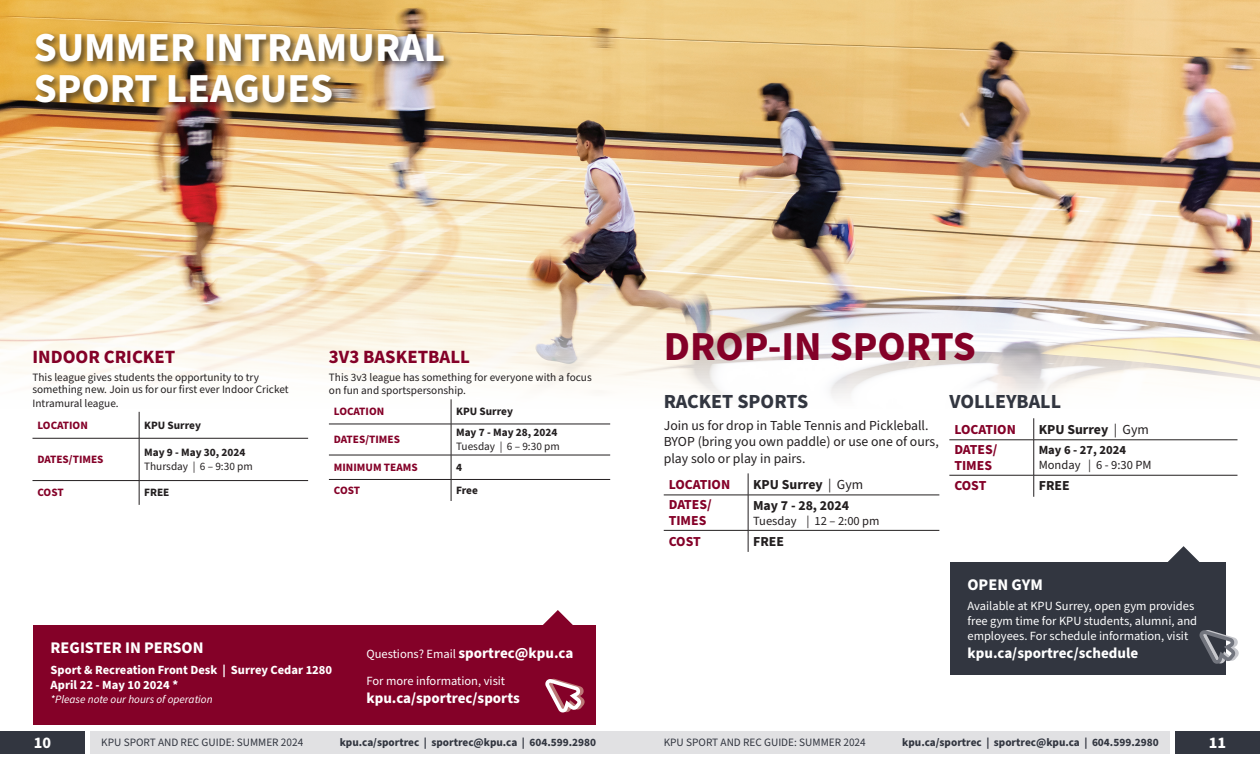
<style>
.page{position:relative;width:1260px;height:765px;background:#fff}
.page>*{position:absolute;margin:0;border:0;box-sizing:border-box;transform-origin:0 0}
.t1{font:700 41.25px/41.2px "Source Sans Pro";color:#fff}
.t2{font:700 41.25px "Source Sans Pro";color:#840128}
.t3{font:700 20px "Source Sans Pro";color:#323640}
.t4{font:700 18.75px "Source Sans Pro";color:#840128}
.t5{font:700 16.25px "Source Sans Pro";color:#fff}
.t6{font:700 15px "Source Sans Pro";color:#fff}
.t7{font:13.75px/16.5px "Source Sans Pro";color:#231f20}
.t8{font:700 13.75px/16.5px "Source Sans Pro";color:#840128}
.t9{font:700 13.75px "Source Sans Pro";color:#231f20}
.t10{font:12.5px/15px "Source Sans Pro";color:#fff}
.t11{font:700 12.5px/15px "Source Sans Pro";color:#fff}
.t12{font:12.5px "Source Sans Pro";color:#231f20}
.t13{font:700 12.5px "Source Sans Pro";color:#231f20}
.t14{font:11.25px/13px "Source Sans Pro";color:#231f20}
.t15{font:700 11.25px "Source Sans Pro";color:#323640}
.t16{font:11.25px "Source Sans Pro";color:#323640}
.t17{font:700 11.25px "Source Sans Pro";color:#840128}
.t18{font:700 11.25px "Source Sans Pro";color:#231f20}
.t19{font:italic 11.25px "Source Sans Pro";color:#fff}
.s1{font-weight:700;font-size:15px}
.s2{font-weight:400}
</style>
<div class="page">
<img style="left:0;top:0;width:1260px;height:409px">
<svg style="left:1168px;top:546px;width:31px;height:16px"></svg>
<div style="left:951px;top:562px;width:275px;height:113px;background:#323640"></div>
<div style="left:33px;top:30px;width:421px;height:82px;background:#231f20;opacity:.75"></div>
<svg style="left:748px;top:473px;width:1px;height:22px"></svg>
<hr style="left:664px;top:495px;width:84px;height:1px;background:#231f20">
<hr style="left:748px;top:495px;width:191px;height:1px;background:#231f20">
<hr style="left:748px;top:495px;width:1px;height:35px;background:#231f20">
<hr style="left:664px;top:530px;width:84px;height:1px;background:#231f20">
<hr style="left:748px;top:530px;width:191px;height:1px;background:#231f20">
<svg style="left:748px;top:531px;width:1px;height:21px"></svg>
<svg style="left:1199px;top:630px;width:40px;height:34px"></svg>
<div style="left:34px;top:626px;width:562px;height:99px;background:#840128"></div>
<svg style="left:542px;top:610px;width:32px;height:16px"></svg>
<svg style="left:545px;top:678px;width:40px;height:35px"></svg>
<svg style="left:139px;top:412px;width:1px;height:26px"></svg>
<hr style="left:32px;top:438px;width:107px;height:1px;background:#231f20">
<hr style="left:139px;top:438px;width:169px;height:1px;background:#231f20">
<hr style="left:139px;top:438px;width:1px;height:42px;background:#231f20">
<hr style="left:32px;top:480px;width:107px;height:1px;background:#231f20">
<hr style="left:139px;top:480px;width:169px;height:1px;background:#231f20">
<svg style="left:139px;top:481px;width:1px;height:24px"></svg>
<svg style="left:451px;top:399px;width:1px;height:25px"></svg>
<hr style="left:329px;top:424px;width:122px;height:1px;background:#231f20">
<hr style="left:451px;top:424px;width:159px;height:1px;background:#231f20">
<hr style="left:451px;top:424px;width:1px;height:31px;background:#231f20">
<hr style="left:329px;top:455px;width:122px;height:1px;background:#231f20">
<hr style="left:451px;top:455px;width:159px;height:1px;background:#231f20">
<hr style="left:329px;top:479px;width:122px;height:1px;background:#231f20">
<hr style="left:451px;top:479px;width:159px;height:1px;background:#231f20">
<svg style="left:451px;top:455px;width:1px;height:46px"></svg>
<svg style="left:1034px;top:418px;width:1px;height:22px"></svg>
<hr style="left:949px;top:440px;width:85px;height:1px;background:#231f20">
<hr style="left:1034px;top:440px;width:204px;height:1px;background:#231f20">
<hr style="left:1034px;top:440px;width:1px;height:35px;background:#231f20">
<hr style="left:949px;top:475px;width:85px;height:1px;background:#231f20">
<hr style="left:1034px;top:475px;width:204px;height:1px;background:#231f20">
<svg style="left:1034px;top:475px;width:1px;height:22px"></svg>
<div style="left:0;top:731px;width:84px;height:23px;background:#323640"></div>
<div style="left:90px;top:731px;width:1080px;height:23px;background:#e1e1e3"></div>
<div style="left:1176px;top:731px;width:84px;height:23px;background:#323640"></div>
<h1 class="t1" style="left:34px;top:27px;width:413px">SUMMER INTRAMURAL<br>SPORT LEAGUES</h1>
<h3 class="t4" style="left:32px;top:344px;width:144px">INDOOR CRICKET</h3>
<p class="t14" style="left:32px;top:371px;width:258px">This league gives students the opportunity to try something new. Join us for our first ever Indoor Cricket<br>Intramural league.</p>
<p class="t17" style="left:38px;top:417px;width:52px">LOCATION</p>
<p class="t18" style="left:144px;top:417px;width:58px">KPU Surrey</p>
<p class="t17" style="left:38px;top:452px;width:68px">DATES/TIMES</p>
<p class="t18" style="left:144px;top:445px;width:103px">May 9 - May 30, 2024</p>
<p class="t14" style="left:144px;top:460px;width:110px">Thursday | 6 – 9:30 pm</p>
<p class="t17" style="left:38px;top:485px;width:28px">COST</p>
<p class="t18" style="left:144px;top:485px;width:27px">FREE</p>
<h3 class="t4" style="left:329px;top:344px;width:143px">3V3 BASKETBALL</h3>
<p class="t14" style="left:329px;top:371px;width:264px;line-height:13.5px">This 3v3 league has something for everyone with a focus on fun and sportspersonship.</p>
<p class="t17" style="left:334px;top:404px;width:52px">LOCATION</p>
<p class="t18" style="left:456px;top:404px;width:58px">KPU Surrey</p>
<p class="t17" style="left:334px;top:432px;width:68px">DATES/TIMES</p>
<p class="t18" style="left:456px;top:425px;width:103px">May 7 - May 28, 2024</p>
<p class="t14" style="left:456px;top:440px;width:105px">Tuesday | 6 – 9:30 pm</p>
<p class="t17" style="left:334px;top:460px;width:85px">MINIMUM TEAMS</p>
<p class="t18" style="left:456px;top:460px;width:7px">4</p>
<p class="t17" style="left:334px;top:483px;width:28px">COST</p>
<p class="t18" style="left:456px;top:483px;width:23px">Free</p>
<h3 class="t5" style="left:51px;top:637px;width:155px">REGISTER IN PERSON</h3>
<p class="t11" style="left:51px;top:663px;width:283px">Sport &amp; Recreation Front Desk | Surrey Cedar 1280<br>April 22 - May 10 2024 *</p>
<p class="t19" style="left:51px;top:691px;width:164px">*Please note our hours of operation</p>
<p class="t10" style="left:366px;top:641px;width:208px;line-height:26.2px">Questions? Email <span class="s1">sportrec@kpu.ca<br></span>For more information, visit</p>
<h3 class="t6" style="left:366px;top:687px;width:155px">kpu.ca/sportrec/sports</h3>
<h1 class="t2" style="left:664px;top:318px;width:314px">DROP-IN SPORTS</h1>
<h2 class="t3" style="left:664px;top:387px;width:146px">RACKET SPORTS</h2>
<p class="t7" style="left:664px;top:417px;width:277px">Join us for drop in Table Tennis and Pickleball.<br>BYOP (bring you own paddle) or use one of ours, play solo or play in pairs.</p>
<p class="t8" style="left:669px;top:476px;width:63px">LOCATION</p>
<p class="t9" style="left:753px;top:475px;width:112px">KPU Surrey <span class="s2">| Gym</span></p>
<p class="t8" style="left:669px;top:496px;width:45px">DATES/<br>TIMES</p>
<p class="t9" style="left:753px;top:496px;width:98px">May 7 - 28, 2024</p>
<h2 class="t3" style="left:949px;top:387px;width:113px">VOLLEYBALL</h2>
<p class="t8" style="left:954px;top:421px;width:63px">LOCATION</p>
<p class="t9" style="left:1039px;top:420px;width:112px">KPU Surrey <span class="s2">| Gym</span></p>
<p class="t8" style="left:954px;top:441px;width:45px">DATES/<br>TIMES</p>
<p class="t13" style="left:1039px;top:441px;width:89px">May 6 - 27, 2024</p>
<p class="t12" style="left:1039px;top:457px;width:114px">Monday | 6 - 9:30 PM</p>
<p class="t8" style="left:954px;top:478px;width:34px">COST</p>
<p class="t9" style="left:1039px;top:477px;width:32px">FREE</p>
<p class="t12" style="left:753px;top:512px;width:128px">Tuesday | 12 – 2:00 pm</p>
<p class="t8" style="left:669px;top:533px;width:34px">COST</p>
<p class="t9" style="left:753px;top:532px;width:32px">FREE</p>
<h3 class="t5" style="left:967px;top:573px;width:77px">OPEN GYM</h3>
<p class="t10" style="left:967px;top:599px;width:231px">Available at KPU Surrey, open gym provides free gym time for KPU students, alumni, and employees. For schedule information, visit</p>
<h3 class="t6" style="left:967px;top:643px;width:172px">kpu.ca/sportrec/schedule</h3>
<h3 class="t5" style="left:34px;top:731px;width:19px">10</h3>
<p class="t16" style="left:101px;top:735px;width:204px">KPU SPORT AND REC GUIDE: SUMMER 2024</p>
<p class="t15" style="left:340px;top:735px;width:258px">kpu.ca/sportrec | sportrec@kpu.ca | 604.599.2980</p>
<p class="t16" style="left:664px;top:735px;width:204px">KPU SPORT AND REC GUIDE: SUMMER 2024</p>
<p class="t15" style="left:902px;top:735px;width:258px">kpu.ca/sportrec | sportrec@kpu.ca | 604.599.2980</p>
<h3 class="t5" style="left:1209px;top:731px;width:19px">11</h3>
</div>
